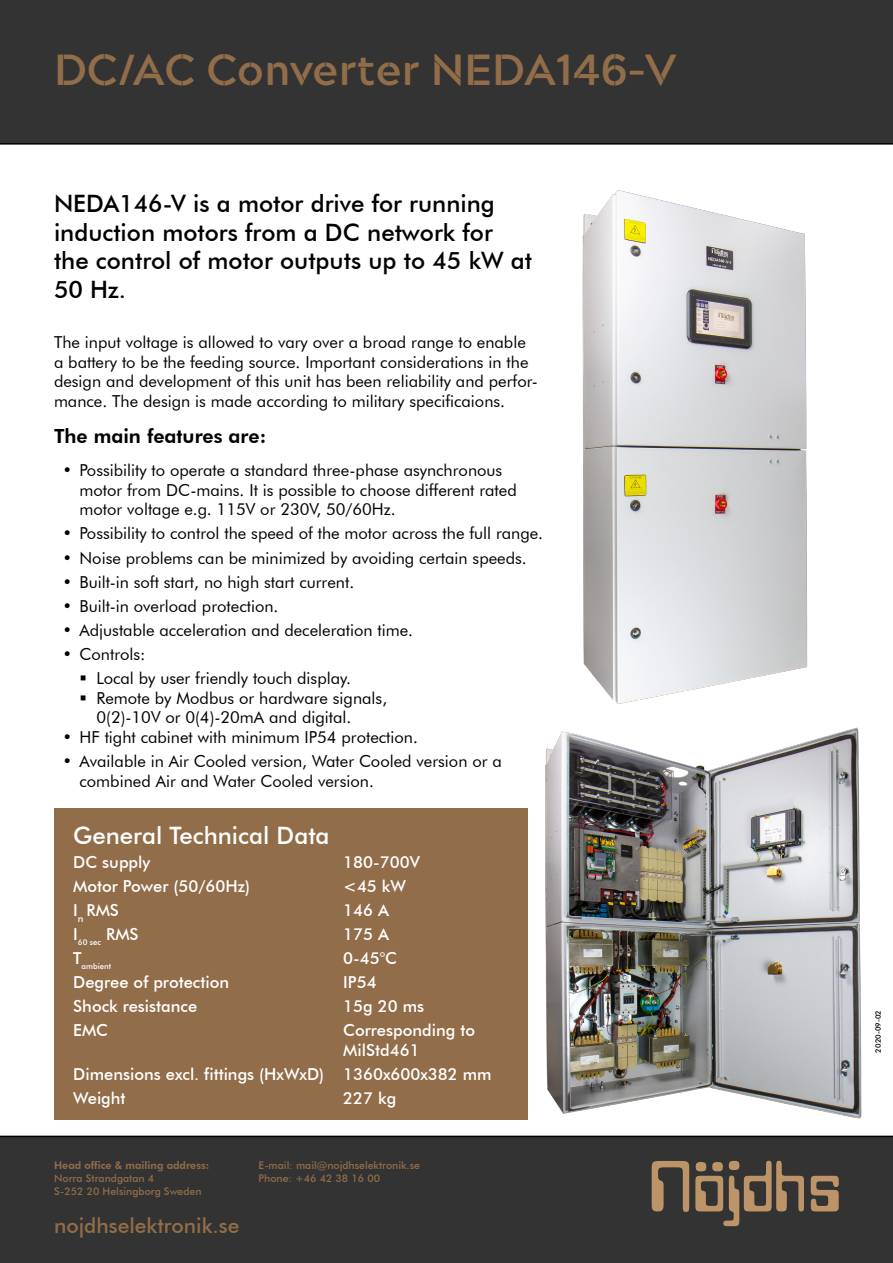
<style>
.page{position:relative;width:893px;height:1263px;background:#fff}
.page>*{position:absolute;margin:0;border:0;box-sizing:border-box;transform-origin:0 0}
.t1{font:700 43.5px "Acherus Militant 1";color:#916d49}
.Ingress_Brödtext_Fut{font:500 24px/28.8px "Futura BT";color:#000}
.Faktraruta_rubrik{font:500 24px "Futura BT";color:#fff}
.t2{font:500 21px "Futura BT";color:#916d49}
.Rubrik_Brödtext_Futu{font:800 19.5px "Futura BT";color:#000}
.Brödtext_Futura_BT{font:16.5px/19.8px "Futura BT";color:#000}
.Faktaruta_Futura{font:500 16.5px/19.8px "Futura BT";color:#fff}
.Adressinfo_brödtext{font:500 10.5px "Futura BT";color:#916d49}
.Adressinfo_rubrik{font:800 10.5px "Futura BT";color:#916d49}
.Faktaruta_Futura-2{font:500 7.8px "Futura BT";color:#fff}
.t3{font:500 7.5px "Futura BT";color:#000}
</style>
<div class="page">
<div style="left:0;top:0;width:893px;height:145px;background:#333"></div>
<div style="left:0;top:1135px;width:893px;height:128px;background:#333"></div>
<svg style="left:652px;top:1161px;width:37px;height:51px;background:#76634c"></svg>
<svg style="left:695px;top:1161px;width:109px;height:65px;background:#675847"></svg>
<svg style="left:811px;top:1176px;width:28px;height:35px"></svg>
<div style="left:54px;top:808px;width:473px;height:311px;background:#916d49"></div>
<img style="left:582px;top:190px;width:226px;height:514px">
<img style="left:545px;top:727px;width:317px;height:392px">
<p class="t1" style="left:54px;top:33px;width:624px">DC/AC Converter NEDA146-V</p>
<p class="Ingress_Brödtext_Fut" style="left:54px;top:189px;width:480px">NEDA146-V is a motor drive for running induction motors from a DC network for the control of motor outputs up to 45 kW at<br>50 Hz.</p>
<p class="Brödtext_Futura_BT" style="left:54px;top:332px;width:485px">The input voltage is allowed to vary over a broad range to enable a battery to be the feeding source. Important considerations in the design and development of this unit has been reliability and perfor&shy;mance. The design is made according to military specificaions.</p>
<p class="Rubrik_Brödtext_Futu" style="left:54px;top:424px;width:214px">The main features are:</p>
<p class="Brödtext_Futura_BT" style="left:80px;top:460px;width:439px;text-indent:-17px">• Possibility to operate a standard three-phase asynchronous motor from DC-mains. It is possible to choose different rated motor voltage e.g. 115V or 230V, 50/60Hz.</p>
<p class="Brödtext_Futura_BT" style="left:63px;top:524px;width:482px">• Possibility to control the speed of the motor across the full range.</p>
<p class="Brödtext_Futura_BT" style="left:63px;top:548px;width:466px">• Noise problems can be minimized by avoiding certain speeds.</p>
<p class="Brödtext_Futura_BT" style="left:63px;top:572px;width:293px">• Built-in soft start, no high start current.</p>
<p class="Brödtext_Futura_BT" style="left:63px;top:596px;width:217px">• Built-in overload protection.</p>
<p class="Brödtext_Futura_BT" style="left:63px;top:620px;width:352px">• Adjustable acceleration and deceleration time.</p>
<p class="Brödtext_Futura_BT" style="left:63px;top:644px;width:84px">• Controls:</p>
<p class="Brödtext_Futura_BT" style="left:97px;top:668px;width:256px">Local by user friendly touch display.</p>
<p class="Brödtext_Futura_BT" style="left:97px;top:688px;width:292px">Remote by Modbus or hardware signals,<br>0(2)-10V or 0(4)-20mA and digital.</p>
<p class="Brödtext_Futura_BT" style="left:63px;top:727px;width:357px">• HF tight cabinet with minimum IP54 protection.</p>
<p class="Brödtext_Futura_BT" style="left:80px;top:751px;width:424px;text-indent:-17px">• Available in Air Cooled version, Water Cooled version or a combined Air and Water Cooled version.</p>
<p class="Faktraruta_rubrik" style="left:73px;top:821px;width:258px">General Technical Data</p>
<p class="Faktaruta_Futura" style="left:73px;top:852px;width:79px">DC supply</p>
<p class="Faktaruta_Futura" style="left:343px;top:852px;width:78px">180-700V</p>
<p class="Faktaruta_Futura" style="left:73px;top:876px;width:178px">Motor Power (50/60Hz)</p>
<p class="Faktaruta_Futura" style="left:343px;top:876px;width:64px">&lt;45 kW</p>
<p class="Faktaruta_Futura" style="left:73px;top:900px;width:47px">I<sub>n</sub> RMS</p>
<p class="Faktaruta_Futura" style="left:343px;top:900px;width:47px">146 A</p>
<p class="Faktaruta_Futura-2" style="left:73px;top:937px;width:67px"><sup>I</sup>60 sec <sup>RMS</sup></p>
<p class="Faktaruta_Futura" style="left:343px;top:924px;width:47px">175 A</p>
<p class="Faktaruta_Futura-2" style="left:73px;top:961px;width:39px"><sup>T</sup>ambient</p>
<p class="Faktaruta_Futura" style="left:343px;top:948px;width:55px">0-45°C</p>
<p class="Faktaruta_Futura" style="left:73px;top:972px;width:157px">Degree of protection</p>
<p class="Faktaruta_Futura" style="left:343px;top:972px;width:35px">IP54</p>
<p class="Faktaruta_Futura" style="left:73px;top:996px;width:126px">Shock resistance</p>
<p class="Faktaruta_Futura" style="left:343px;top:996px;width:82px">15g 20 ms</p>
<p class="Faktaruta_Futura" style="left:73px;top:1020px;width:36px">EMC</p>
<p class="Faktaruta_Futura" style="left:343px;top:1020px;width:133px">Corresponding to<br>MilStd461</p>
<p class="Faktaruta_Futura" style="left:73px;top:1064px;width:420px">Dimensions excl. fittings (HxWxD) 1360x600x382 mm</p>
<p class="Faktaruta_Futura" style="left:73px;top:1088px;width:54px">Weight</p>
<p class="Faktaruta_Futura" style="left:343px;top:1088px;width:54px">227 kg</p>
<p class="Adressinfo_rubrik" style="left:54px;top:1159px;width:157px">Head office &amp; mailing address:</p>
<p class="Adressinfo_brödtext" style="left:54px;top:1172px;width:102px">Norra Strandgatan 4</p>
<p class="Adressinfo_brödtext" style="left:54px;top:1184px;width:149px">S-252 20 Helsingborg Sweden</p>
<p class="t2" style="left:54px;top:1213px;width:187px">nojdhselektronik.se</p>
<p class="Adressinfo_brödtext" style="left:259px;top:1159px;width:163px">E-mail: mail@nojdhselektronik.se</p>
<p class="Adressinfo_brödtext" style="left:259px;top:1172px;width:123px">Phone: +46 42 38 16 00</p>
<p class="t3" style="left:874px;top:1052px;width:44px;rotate:-90deg">2020-09-02</p>
</div>
